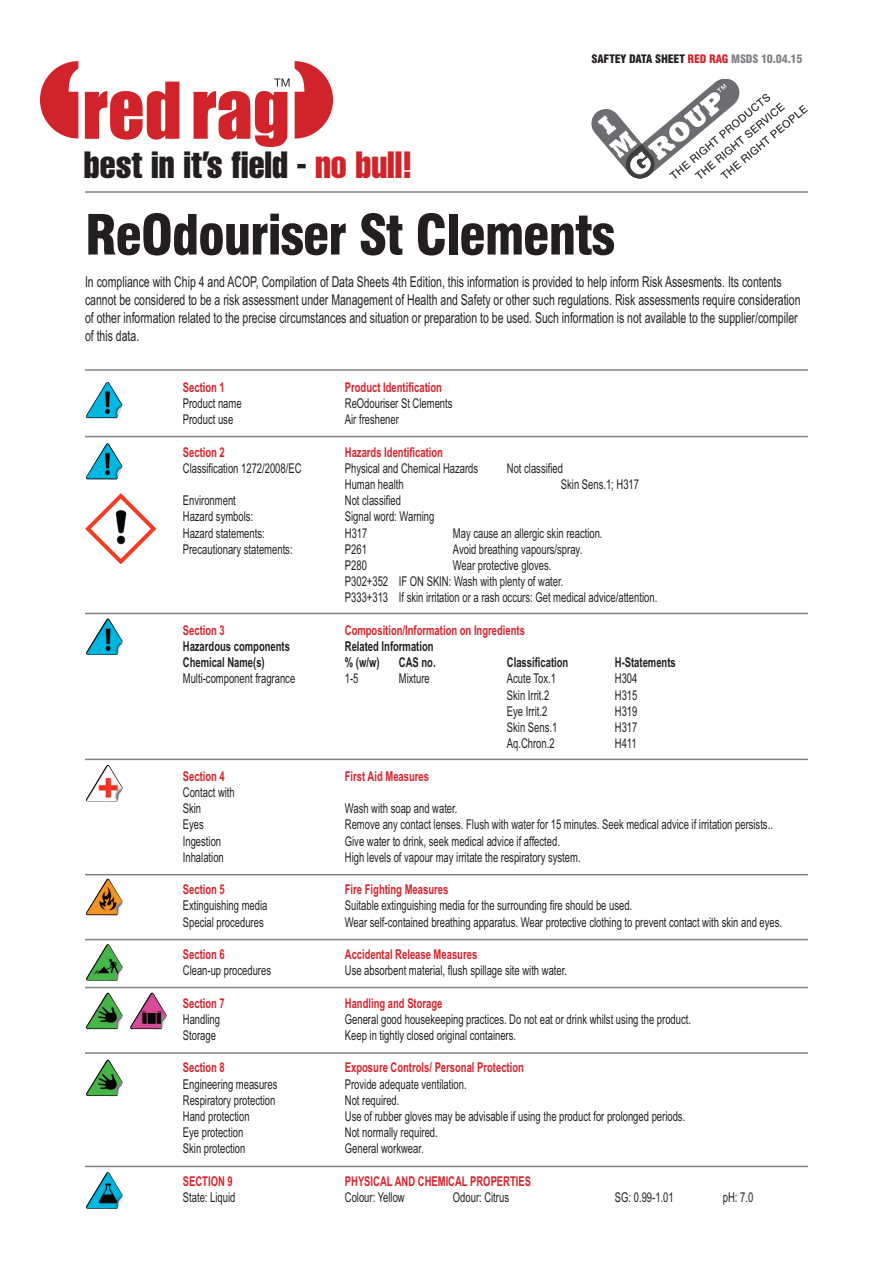
<style>
.page{position:relative;width:893px;height:1263px;background:#fff}
.page>*{position:absolute;margin:0;border:0;box-sizing:border-box;transform-origin:0 0}
.t1{font:900 condensed 54px "Swiss 721 BT";letter-spacing:-.025em;color:#231f20}
.t2{font:37.35px "Helvetica LT Std Comp";color:#231f20}
.t3{font:15px/18px "Arial";color:#231f20;scale:.7 1}
.t4{font:13.5px/16.2px "Arial";color:#231f20;scale:.7 1}
.t5{font:700 13.5px "Arial";color:#d5232b;scale:.7 1}
.t6{font:700 13.5px "Arial";color:#231f20;scale:.7 1}
.t7{font:900 condensed 11.4px "Swiss 721 BT";letter-spacing:-.015em;color:#231f20}
.s1{color:#d1232a}
.s2{color:#d5232b}
.s3{color:#808285}
</style>
<div class="page">
<img style="left:86px;top:382px;width:34px;height:35px">
<img style="left:86px;top:618px;width:34px;height:35px">
<hr style="left:85px;top:369px;width:723px;height:2px;background:#808285">
<hr style="left:85px;top:436px;width:723px;height:1px;background:#808285">
<hr style="left:85px;top:613px;width:723px;height:1px;background:#808285">
<hr style="left:85px;top:759px;width:723px;height:1px;background:#808285">
<hr style="left:85px;top:874px;width:723px;height:1px;background:#808285">
<hr style="left:85px;top:939px;width:723px;height:1px;background:#808285">
<hr style="left:85px;top:987px;width:723px;height:1px;background:#808285">
<hr style="left:85px;top:1052px;width:723px;height:2px;background:#808285">
<img style="left:86px;top:944px;width:34px;height:35px">
<img style="left:86px;top:765px;width:34px;height:35px">
<img style="left:86px;top:879px;width:34px;height:35px">
<img style="left:86px;top:992px;width:34px;height:36px">
<img style="left:86px;top:1059px;width:34px;height:35px">
<img style="left:130px;top:992px;width:34px;height:36px">
<hr style="left:85px;top:191px;width:723px;height:2px;background:#808285">
<svg style="left:591px;top:79px;width:217px;height:100px"></svg>
<img style="left:40px;top:61px;width:293px;height:85px">
<img style="left:86px;top:443px;width:34px;height:35px">
<hr style="left:85px;top:1166px;width:723px;height:1px;background:#808285">
<img style="left:86px;top:1172px;width:34px;height:35px">
<img style="left:85px;top:493px;width:71px;height:71px">
<h2 class="t2" style="left:84px;top:152px;width:330px">best in it’s field - <span class="s1">no bull!</span></h2>
<p class="t7" style="left:592px;top:52px;width:213px">SAFTEY DATA SHEET <span class="s2">RED RAG</span> <span class="s3">MSDS 10.04.15</span></p>
<h1 class="t1" style="left:85px;top:204px;width:532px">ReOdouriser St Clements</h1>
<p class="t3" style="left:85px;top:273px;width:1024px">In compliance with Chip 4 and ACOP, Compilation of Data Sheets 4th Edition, this information is provided to help inform Risk Assesments. Its contents cannot be considered to be a risk assessment under Management of Health and Safety or other such regulations. Risk assessments require consideration of other information related to the precise circumstances and situation or preparation to be used. Such information is not available to the supplier/compiler of this data.</p>
<p class="t5" style="left:183px;top:379px;width:62px">Section 1</p>
<p class="t5" style="left:345px;top:379px;width:140px">Product Identification</p>
<p class="t4" style="left:183px;top:395px;width:86px">Product name</p>
<p class="t4" style="left:345px;top:395px;width:155px">ReOdouriser St Clements</p>
<p class="t4" style="left:183px;top:411px;width:74px">Product use</p>
<p class="t4" style="left:345px;top:411px;width:79px">Air freshener</p>
<p class="t5" style="left:183px;top:444px;width:62px">Section 2</p>
<p class="t5" style="left:345px;top:444px;width:142px">Hazards Identification</p>
<p class="t4" style="left:183px;top:460px;width:171px">Classification 1272/2008/EC</p>
<p class="t4" style="left:345px;top:460px;width:192px">Physical and Chemical Hazards</p>
<p class="t4" style="left:507px;top:460px;width:82px">Not classified</p>
<p class="t4" style="left:345px;top:476px;width:86px">Human health</p>
<p class="t4" style="left:561px;top:476px;width:113px">Skin Sens.1; H317</p>
<p class="t4" style="left:183px;top:492px;width:77px">Environment</p>
<p class="t4" style="left:345px;top:492px;width:82px">Not classified</p>
<p class="t4" style="left:183px;top:509px;width:102px">Hazard symbols:</p>
<p class="t4" style="left:345px;top:509px;width:129px">Signal word: Warning</p>
<p class="t4" style="left:183px;top:525px;width:119px">Hazard statements:</p>
<p class="t4" style="left:345px;top:525px;width:34px">H317</p>
<p class="t4" style="left:453px;top:525px;width:215px">May cause an allergic skin reaction.</p>
<p class="t4" style="left:183px;top:541px;width:158px">Precautionary statements:</p>
<p class="t4" style="left:345px;top:541px;width:33px">P261</p>
<p class="t4" style="left:453px;top:541px;width:186px">Avoid breathing vapours/spray.</p>
<p class="t4" style="left:345px;top:557px;width:33px">P280</p>
<p class="t4" style="left:345px;top:557px;width:448px;text-indent:108px">Wear protective gloves.<br>P302+352 IF ON SKIN: Wash with plenty of water.<br>P333+313 If skin irritation or a rash occurs: Get medical advice/attention.</p>
<p class="t5" style="left:183px;top:622px;width:62px">Section 3</p>
<p class="t5" style="left:345px;top:622px;width:259px">Composition/Information on Ingredients</p>
<p class="t6" style="left:183px;top:638px;width:155px">Hazardous components</p>
<p class="t6" style="left:345px;top:638px;width:128px">Related Information</p>
<p class="t6" style="left:183px;top:655px;width:119px">Chemical Name(s)</p>
<p class="t6" style="left:345px;top:655px;width:51px">% (w/w)</p>
<p class="t6" style="left:399px;top:655px;width:54px">CAS no.</p>
<p class="t6" style="left:507px;top:655px;width:89px">Classification</p>
<p class="t6" style="left:615px;top:655px;width:89px">H-Statements</p>
<p class="t4" style="left:183px;top:671px;width:162px">Multi-component fragrance</p>
<p class="t4" style="left:345px;top:671px;width:21px">1-5</p>
<p class="t4" style="left:399px;top:671px;width:46px">Mixture</p>
<p class="t4" style="left:507px;top:671px;width:72px">Acute Tox.1</p>
<p class="t4" style="left:615px;top:671px;width:34px">H304</p>
<p class="t4" style="left:507px;top:687px;width:62px">Skin Irrit.2</p>
<p class="t4" style="left:615px;top:687px;width:34px">H315</p>
<p class="t4" style="left:507px;top:703px;width:59px">Eye Irrit.2</p>
<p class="t4" style="left:615px;top:703px;width:34px">H319</p>
<p class="t4" style="left:507px;top:719px;width:74px">Skin Sens.1</p>
<p class="t4" style="left:615px;top:719px;width:34px">H317</p>
<p class="t4" style="left:507px;top:735px;width:70px">Aq.Chron.2</p>
<p class="t4" style="left:615px;top:735px;width:33px">H411</p>
<p class="t5" style="left:183px;top:768px;width:62px">Section 4</p>
<p class="t5" style="left:345px;top:768px;width:122px">First Aid Measures</p>
<p class="t4" style="left:183px;top:784px;width:76px">Contact with<br>Skin</p>
<p class="t4" style="left:345px;top:800px;width:162px">Wash with soap and water.</p>
<p class="t4" style="left:183px;top:816px;width:32px">Eyes</p>
<p class="t4" style="left:345px;top:816px;width:613px">Remove any contact lenses. Flush with water for 15 minutes. Seek medical advice if irritation persists..</p>
<p class="t4" style="left:183px;top:833px;width:56px">Ingestion</p>
<p class="t4" style="left:345px;top:833px;width:309px">Give water to drink, seek medical advice if affected.</p>
<p class="t4" style="left:183px;top:849px;width:60px">Inhalation</p>
<p class="t4" style="left:345px;top:849px;width:338px">High levels of vapour may irritate the respiratory system.</p>
<p class="t5" style="left:183px;top:881px;width:62px">Section 5</p>
<p class="t5" style="left:345px;top:881px;width:149px">Fire Fighting Measures</p>
<p class="t4" style="left:183px;top:897px;width:122px">Extinguishing media</p>
<p class="t4" style="left:345px;top:897px;width:412px">Suitable extinguishing media for the surrounding fire should be used.</p>
<p class="t4" style="left:183px;top:914px;width:117px">Special procedures</p>
<p class="t4" style="left:345px;top:914px;width:626px">Wear self-contained breathing apparatus. Wear protective clothing to prevent contact with skin and eyes.</p>
<p class="t5" style="left:183px;top:946px;width:62px">Section 6</p>
<p class="t5" style="left:345px;top:946px;width:191px">Accidental Release Measures</p>
<p class="t4" style="left:183px;top:962px;width:128px">Clean-up procedures</p>
<p class="t4" style="left:345px;top:962px;width:319px">Use absorbent material, flush spillage site with water.</p>
<p class="t5" style="left:183px;top:995px;width:62px">Section 7</p>
<p class="t5" style="left:345px;top:995px;width:141px">Handling and Storage</p>
<p class="t4" style="left:183px;top:1011px;width:55px">Handling</p>
<p class="t4" style="left:345px;top:1011px;width:496px">General good housekeeping practices. Do not eat or drink whilst using the product.</p>
<p class="t4" style="left:183px;top:1027px;width:49px">Storage</p>
<p class="t4" style="left:345px;top:1027px;width:246px">Keep in tightly closed original containers.</p>
<p class="t5" style="left:183px;top:1060px;width:62px">Section 8</p>
<p class="t5" style="left:345px;top:1060px;width:257px">Exposure Controls/ Personal Protection</p>
<p class="t4" style="left:183px;top:1076px;width:137px">Engineering measures</p>
<p class="t4" style="left:345px;top:1076px;width:176px">Provide adequate ventilation.</p>
<p class="t4" style="left:183px;top:1092px;width:134px">Respiratory protection</p>
<p class="t4" style="left:345px;top:1092px;width:80px">Not required.</p>
<p class="t4" style="left:183px;top:1108px;width:97px">Hand protection</p>
<p class="t4" style="left:345px;top:1108px;width:488px">Use of rubber gloves may be advisable if using the product for prolonged periods.</p>
<p class="t4" style="left:183px;top:1124px;width:88px">Eye protection</p>
<p class="t4" style="left:345px;top:1124px;width:134px">Not normally required.</p>
<p class="t4" style="left:183px;top:1140px;width:91px">Skin protection</p>
<p class="t4" style="left:345px;top:1140px;width:114px">General workwear.</p>
<p class="t5" style="left:183px;top:1173px;width:73px">SECTION 9</p>
<p class="t5" style="left:345px;top:1173px;width:268px">PHYSICAL AND CHEMICAL PROPERTIES</p>
<p class="t4" style="left:183px;top:1189px;width:77px">State: Liquid</p>
<p class="t4" style="left:345px;top:1189px;width:87px">Colour: Yellow</p>
<p class="t4" style="left:453px;top:1189px;width:82px">Odour: Citrus</p>
<p class="t4" style="left:615px;top:1189px;width:86px">SG: 0.99-1.01</p>
<p class="t4" style="left:723px;top:1189px;width:45px">pH: 7.0</p>
</div>
